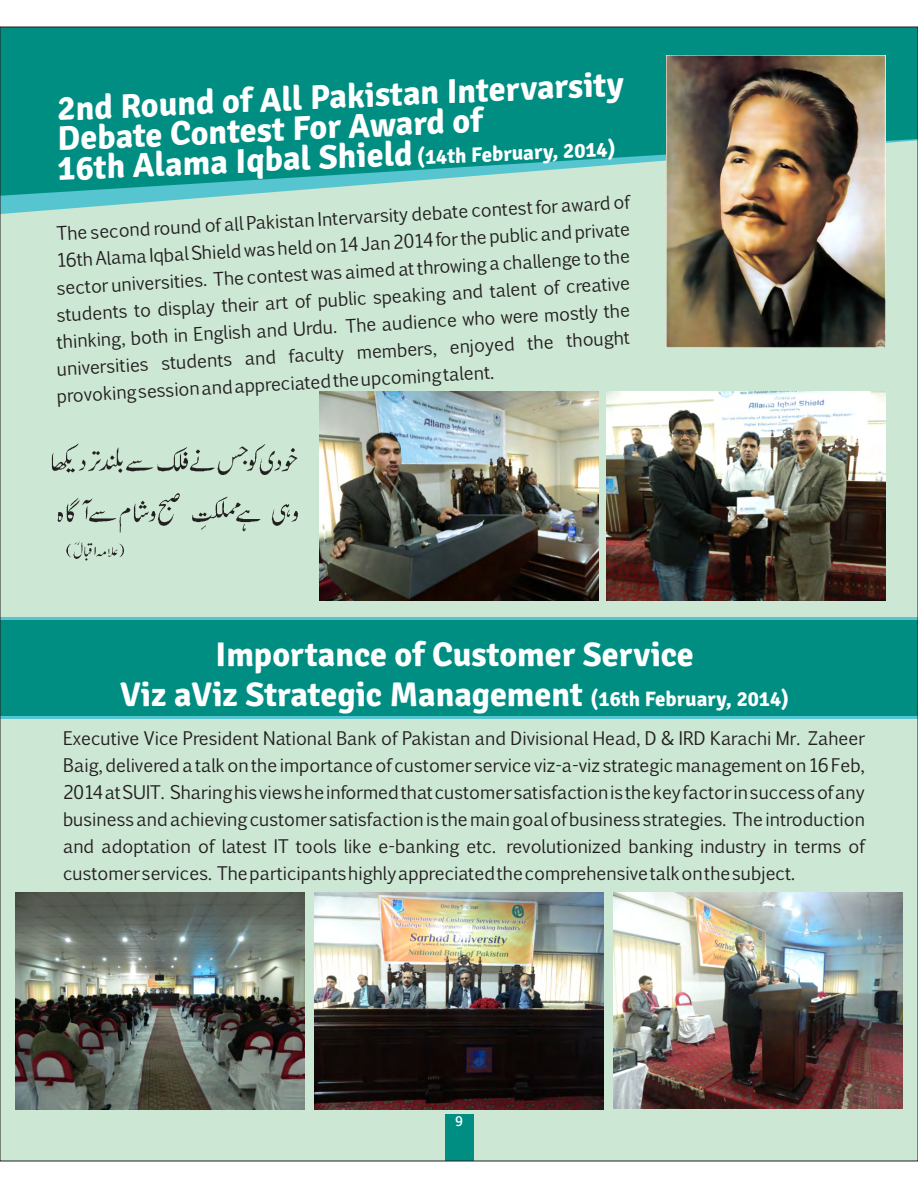
<style>
.page{position:relative;width:918px;height:1188px;background:#fff}
.page>*{position:absolute;margin:0;border:0;box-sizing:border-box;transform-origin:0 0}
.t1{font:700 34.2px/29.4px "Signika";color:#fff}
.t2{font:18px/27px "Euphemia CAS";color:#231f20;text-align:justify}
.t3{font:15px "Signika";color:#fff}
.s1{font-size:21px}
</style>
<div class="page">
<div style="left:0;top:27px;width:918px;height:1134px;background:#cce7d3"></div>
<svg style="left:2px;top:197px;width:884px;height:19px"></svg>
<svg style="left:2px;top:29px;width:914px;height:168px;background:#15988d"></svg>
<img style="left:667px;top:56px;width:218px;height:291px">
<div style="left:0;top:618px;width:918px;height:101px;background:#008e83"></div>
<hr style="left:0;top:716px;width:918px;height:3px;background:#56c5d0">
<hr style="left:0;top:617px;width:918px;height:3px;background:#56c5d0">
<div style="left:445px;top:1114px;width:28px;height:47px;background:#008e83"></div>
<img style="left:319px;top:391px;width:279px;height:209px">
<img style="left:607px;top:391px;width:279px;height:209px">
<img style="left:51px;top:443px;width:247px;height:118px">
<img style="left:613px;top:893px;width:289px;height:216px">
<img style="left:315px;top:892px;width:288px;height:217px">
<img style="left:16px;top:892px;width:289px;height:217px">
<h1 class="t1" style="left:53px;top:97px;width:571px;rotate:-3deg">2nd Round of All Pakistan Intervarsity<br>Debate Contest For Award of<br>16th Alama Iqbal Shield <span class="s1">(14th February, 20</span><sub>14)</sub></h1>
<p class="t2" style="left:56px;top:221px;width:576px;rotate:-3deg">The second round of all Pakistan Intervarsity debate contest for award of</p>
<p class="t2" style="left:56px;top:248px;width:576px;rotate:-3deg">16thAlama Iqbal Shieldwas held on14 Jan 2014 forthe publicand private</p>
<p class="t2" style="left:56px;top:275px;width:576px;rotate:-3deg">sector universities. The contest was aimed at throwing a challenge to the</p>
<p class="t2" style="left:56px;top:302px;width:576px;rotate:-3deg">students to display their art of public speaking and talent of creative</p>
<p class="t2" style="left:56px;top:329px;width:576px;rotate:-3deg">thinking, both in English and Urdu. The audience who were mostly the</p>
<p class="t2" style="left:56px;top:356px;width:576px;rotate:-3deg">universities students and faculty members, enjoyed the thought</p>
<p class="t2" style="left:56px;top:384px;width:439px;rotate:-3deg">provoking session andappreciated the upcoming talent.</p>
<h1 class="t1" style="left:120px;top:635px;width:670px;line-height:40.2px;text-align:center">Importance of Customer Service<br>Viz aViz Strategic Management <span class="s1">(16th February, 2014)</span></h1>
<p class="t2" style="left:63px;top:727px;width:803px">Executive Vice President National Bank of Pakistan and Divisional Head, D &amp; IRD Karachi Mr. Zaheer Baig, delivered a talk on the importance of customer service viz-a-viz strategic management on 16 Feb, 2014 at SUIT. Sharing his views he informed that customer satisfaction is the key factor in success of any business and achieving customer satisfaction is the main goal of business strategies. The introduction and adoptation of latest IT tools like e-banking etc. revolutionized banking industry in terms of customer services. The participants highly appreciated the comprehensive talk on the subject.</p>
<p class="t3" style="left:455px;top:1112px;width:9px">9</p>
</div>
